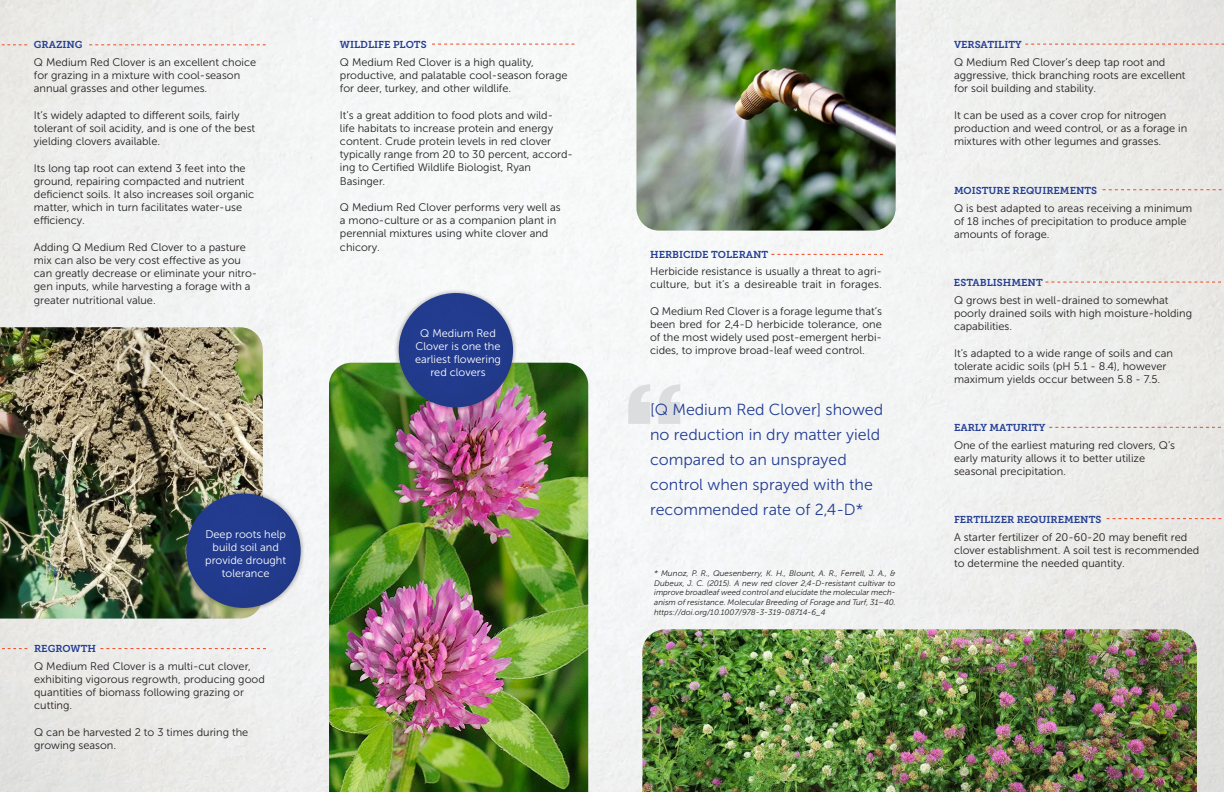
<style>
.page{position:relative;width:1224px;height:792px;background:#fff}
.page>*{position:absolute;margin:0;border:0;box-sizing:border-box;transform-origin:0 0}
.Body_Text{font:16px/25px "Museo Sans 300";color:#243e94}
.Body_Text-2{font:11px/13.2px "Museo Sans 300";color:#231f20}
.Body_Text-3{font:11px/13px "Museo Sans 300";color:#fff;text-align:center}
.Section_Header{font:10px "Museo Slab 700";color:#243e94}
.Body_Text-4{font:italic 8px/9.6px "Museo Sans 300";color:#231f20;text-align:justify}
</style>
<div class="page">
<img style="left:636px;top:0;width:260px;height:231px">
<img style="left:329px;top:363px;width:259px;height:429px">
<img style="left:642px;top:629px;width:555px;height:163px">
<svg style="left:432px;top:44px;width:143px;height:1px"></svg>
<svg style="left:1025px;top:44px;width:199px;height:1px"></svg>
<svg style="left:1103px;top:189px;width:121px;height:1px"></svg>
<svg style="left:1045px;top:282px;width:179px;height:1px"></svg>
<svg style="left:771px;top:254px;width:112px;height:1px"></svg>
<svg style="left:1107px;top:518px;width:117px;height:1px"></svg>
<svg style="left:89px;top:44px;width:177px;height:1px"></svg>
<svg style="left:0;top:44px;width:27px;height:1px"></svg>
<svg style="left:1049px;top:427px;width:175px;height:1px"></svg>
<div style="left:394px;top:288px;width:124px;height:124px;background:#231f20;opacity:.32"></div>
<img style="left:399px;top:293px;width:114px;height:114px">
<svg style="left:100px;top:648px;width:166px;height:1px"></svg>
<svg style="left:0;top:648px;width:27px;height:1px"></svg>
<img style="left:0;top:327px;width:263px;height:292px">
<div style="left:182px;top:489px;width:124px;height:124px;background:#231f20;opacity:.32"></div>
<img style="left:186px;top:494px;width:115px;height:114px">
<div style="left:628px;top:383px;width:52px;height:41px;background:#f5f7f8"></div>
<p class="Section_Header" style="left:34px;top:39px;width:50px">GRAZING</p>
<p class="Body_Text-2" style="left:34px;top:56px;width:224px">Q Medium Red Clover is an excellent choice for grazing in a mixture with cool-season annual grasses and other legumes.</p>
<p class="Body_Text-2" style="left:34px;top:108px;width:223px">It’s widely adapted to different soils, fairly tolerant of soil acidity, and is one of the best yielding clovers available.</p>
<p class="Body_Text-2" style="left:34px;top:161px;width:222px">Its long tap root can extend 3 feet into the ground, repairing compacted and nutrient deficienct soils. It also increases soil organic matter, which in turn facilitates water-use efficiency.</p>
<p class="Body_Text-2" style="left:34px;top:240px;width:225px">Adding Q Medium Red Clover to a pasture mix can also be very cost effective as you can greatly decrease or eliminate your nitro&shy;gen inputs, while harvesting a forage with a greater nutritional value.</p>
<p class="Section_Header" style="left:340px;top:39px;width:88px">WILDLIFE PLOTS</p>
<p class="Body_Text-2" style="left:340px;top:56px;width:229px">Q Medium Red Clover is a high quality, productive, and palatable cool-season forage for deer, turkey, and other wildlife.</p>
<p class="Body_Text-2" style="left:340px;top:108px;width:235px">It’s a great addition to food plots and wild-<br>life habitats to increase protein and energy content. Crude protein levels in red clover typically range from 20 to 30 percent, accord&shy;ing to Certified Wildlife Biologist, Ryan Basinger.</p>
<p class="Body_Text-2" style="left:340px;top:201px;width:222px">Q Medium Red Clover performs very well as a mono-culture or as a companion plant in perennial mixtures using white clover and chicory.</p>
<p class="Body_Text-3" style="left:415px;top:327px;width:87px">Q Medium Red<br>Clover is one the earliest flowering red clovers</p>
<p class="Body_Text-3" style="left:205px;top:527px;width:82px">Deep roots help build soil and provide drought tolerance</p>
<p class="Section_Header" style="left:34px;top:643px;width:63px">REGROWTH</p>
<p class="Body_Text-2" style="left:34px;top:659px;width:232px">Q Medium Red Clover is a multi-cut clover, exhibiting vigorous regrowth, producing good quantities of biomass following grazing or cutting.</p>
<p class="Body_Text-2" style="left:34px;top:725px;width:216px">Q can be harvested 2 to 3 times during the growing season.</p>
<p class="Section_Header" style="left:650px;top:248px;width:120px">HERBICIDE TOLERANT</p>
<p class="Body_Text-2" style="left:650px;top:265px;width:233px">Herbicide resistance is usually a threat to agri&shy;culture, but it’s a desireable trait in forages.</p>
<p class="Body_Text-2" style="left:650px;top:304px;width:233px;text-align:justify">Q Medium Red Clover is a forage legume that’s been bred for 2,4-D herbicide tolerance, one of the most widely used post-emergent herbi&shy;cides, to improve broad-leaf weed control.</p>
<p class="Body_Text" style="left:650px;top:397px;width:235px">[Q Medium Red Clover] showed no reduction in dry matter yield compared to an unsprayed control when sprayed with the recommended rate of 2,4-D*</p>
<p class="Body_Text-4" style="left:654px;top:569px;width:243px">* Munoz, P. R., Quesenberry, K. H., Blount, A. R., Ferrell, J. A., &amp; Dubeux, J. C. (2015). A new red clover 2,4-D-resistant cultivar to improve broadleaf weed control and elucidate the molecular mech&shy;anism of resistance. Molecular Breeding of Forage and Turf, 31–40. https://doi.org/10.1007/978-3-319-08714-6_4</p>
<p class="Section_Header" style="left:954px;top:39px;width:69px">VERSATILITY</p>
<p class="Body_Text-2" style="left:954px;top:55px;width:233px">Q Medium Red Clover’s deep tap root and aggressive, thick branching roots are excellent for soil building and stability.</p>
<p class="Body_Text-2" style="left:954px;top:108px;width:235px">It can be used as a cover crop for nitrogen production and weed control, or as a forage in mixtures with other legumes and grasses.</p>
<p class="Section_Header" style="left:954px;top:185px;width:145px">MOISTURE REQUIREMENTS</p>
<p class="Body_Text-2" style="left:954px;top:201px;width:240px">Q is best adapted to areas receiving a minimum of 18 inches of precipitation to produce ample amounts of forage.</p>
<p class="Section_Header" style="left:954px;top:277px;width:90px">ESTABLISHMENT</p>
<p class="Body_Text-2" style="left:954px;top:294px;width:240px">Q grows best in well-drained to somewhat poorly drained soils with high moisture-holding capabilities.</p>
<p class="Body_Text-2" style="left:954px;top:346px;width:221px">It’s adapted to a wide range of soils and can tolerate acidic soils (pH 5.1 - 8.4), however maximum yields occur between 5.8 - 7.5.</p>
<p class="Section_Header" style="left:954px;top:422px;width:93px">EARLY MATURITY</p>
<p class="Body_Text-2" style="left:954px;top:438px;width:223px">One of the earliest maturing red clovers, Q’s early maturity allows it to better utilize seasonal precipitation.</p>
<p class="Section_Header" style="left:954px;top:514px;width:149px">FERTILIZER REQUIREMENTS</p>
<p class="Body_Text-2" style="left:954px;top:531px;width:247px">A starter fertilizer of 20-60-20 may benefit red clover establishment. A soil test is recommended to determine the needed quantity.</p>
</div>
